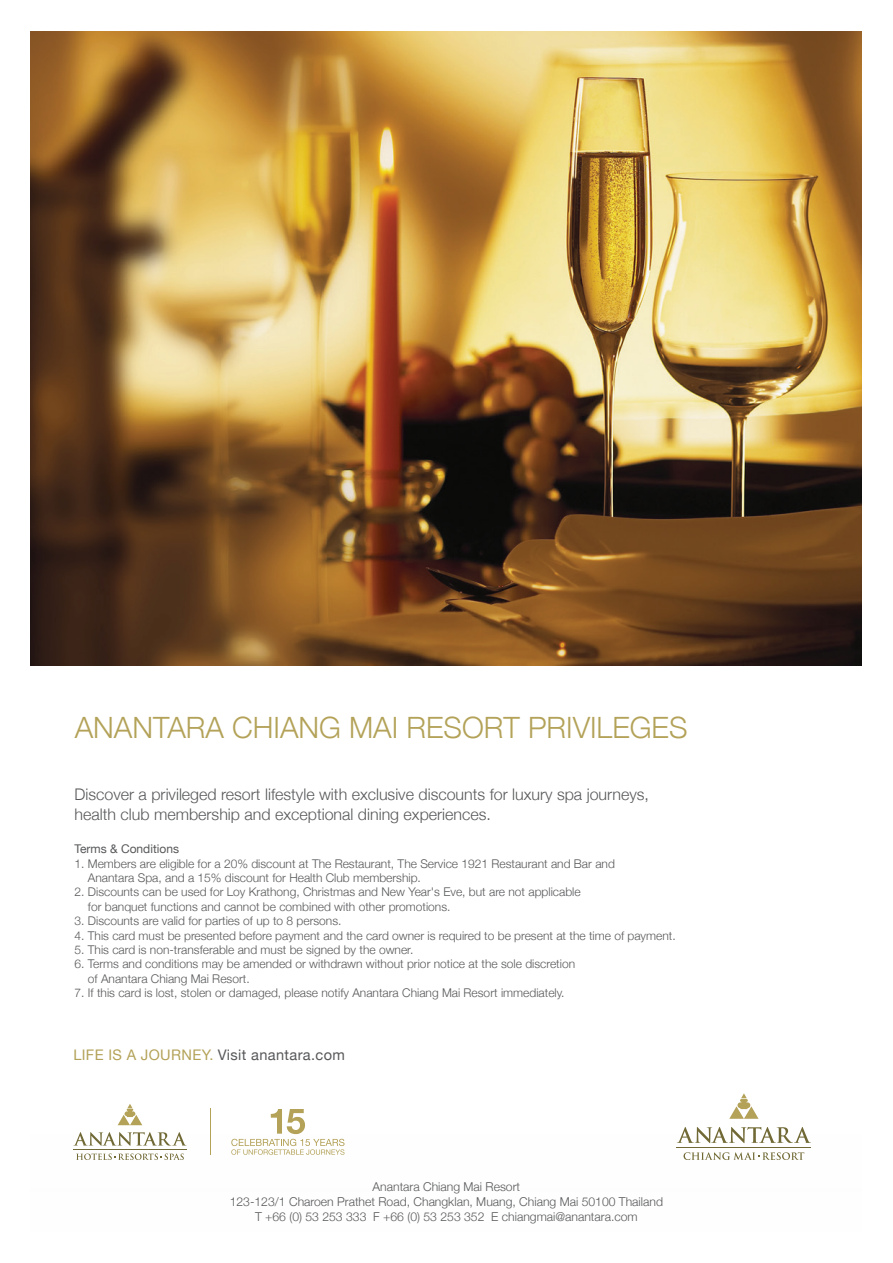
<style>
.page{position:relative;width:893px;height:1263px;background:#fff}
.page>*{position:absolute;margin:0;border:0;box-sizing:border-box;transform-origin:0 0}
.t1{font:300 29.4px "Helvetica Neue";color:#b3a258}
.t2{font:300 16.05px/19.2px "Helvetica Neue";color:#57585a}
.t3{font:14.55px "Helvetica Neue";letter-spacing:.025em;color:#57585a}
.t4{font:300 12.15px/14.7px "Helvetica Neue";color:#57585a;text-align:center}
.t5{font:300 12px/14.4px "Helvetica Neue";color:#57585a}
.t6{font:12px "Helvetica Neue";color:#57585a}
.s1{color:#b3a258}
</style>
<div class="page">
<img style="left:31px;top:31px;width:831px;height:635px">
<svg style="left:677px;top:1127px;width:134px;height:16px"></svg>
<svg style="left:729px;top:1093px;width:29px;height:26px"></svg>
<hr style="left:677px;top:1147px;width:134px;height:1px;background:#716935">
<svg style="left:683px;top:1152px;width:121px;height:8px"></svg>
<svg style="left:118px;top:1104px;width:24px;height:21px"></svg>
<svg style="left:76px;top:1153px;width:108px;height:7px"></svg>
<hr style="left:73px;top:1149px;width:114px;height:1px;background:#716935">
<svg style="left:73px;top:1132px;width:114px;height:14px"></svg>
<svg style="left:231px;top:1109px;width:114px;height:46px"></svg>
<hr style="left:210px;top:1109px;width:1px;height:46px;background:#b3a258">
<h1 class="t1" style="left:75px;top:704px;width:614px">ANANTARA CHIANG MAI RESORT PRIVILEGES</h1>
<h2 class="t2" style="left:75px;top:784px;width:576px">Discover a privileged resort lifestyle with exclusive discounts for luxury spa journeys, health club membership and exceptional dining experiences.</h2>
<p class="t6" style="left:75px;top:840px;width:106px">Terms &amp; Conditions</p>
<p class="t5" style="left:88px;top:855px;width:528px;text-indent:-13px">1. Members are eligible for a 20% discount at The Restaurant, The Service 1921 Restaurant and Bar and<br>Anantara Spa, and a 15% discount for Health Club membership.</p>
<p class="t5" style="left:88px;top:884px;width:494px;text-indent:-13px">2. Discounts can be used for Loy Krathong, Christmas and New Year's Eve, but are not applicable for banquet functions and cannot be combined with other promotions.</p>
<p class="t5" style="left:75px;top:913px;width:268px">3. Discounts are valid for parties of up to 8 persons.</p>
<p class="t5" style="left:75px;top:927px;width:603px">4. This card must be presented before payment and the card owner is required to be present at the time of payment.</p>
<p class="t5" style="left:75px;top:942px;width:340px">5. This card is non-transferable and must be signed by the owner.</p>
<p class="t5" style="left:88px;top:956px;width:489px;text-indent:-13px">6. Terms and conditions may be amended or withdrawn without prior notice at the sole discretion of Anantara Chiang Mai Resort.</p>
<p class="t5" style="left:75px;top:985px;width:491px">7. If this card is lost, stolen or damaged, please notify Anantara Chiang Mai Resort immediately.</p>
<p class="t3" style="left:73px;top:1045px;width:273px"><span class="s1">LIFE IS A JOURNEY.</span> Visit anantara.com</p>
<p class="t4" style="left:230px;top:1179px;width:435px">Anantara Chiang Mai Resort<br>123-123/1 Charoen Prathet Road, Changklan, Muang, Chiang Mai 50100 Thailand<br>T +66 (0) 53 253 333 F +66 (0) 53 253 352 E chiangmai@anantara.com</p>
</div>
